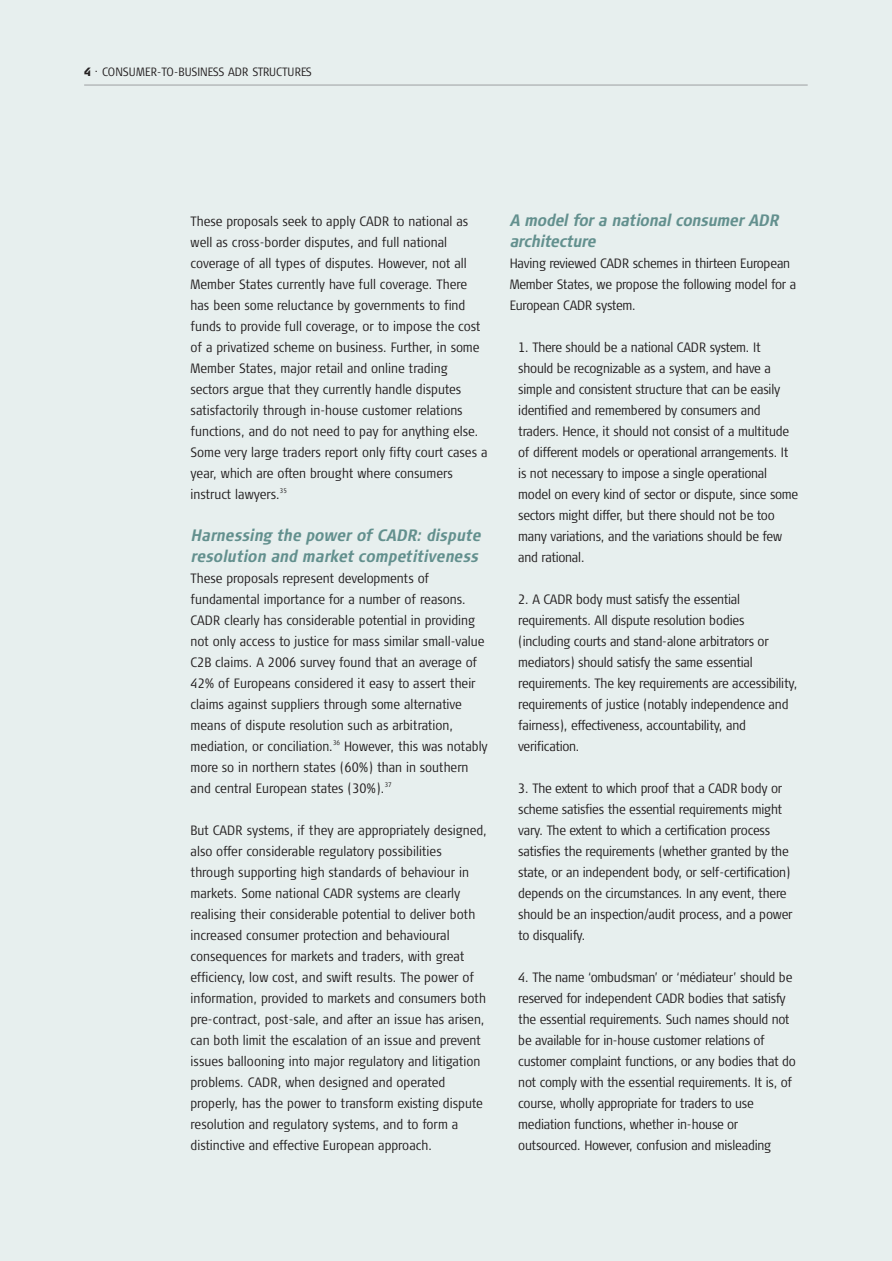
<style>
.page{position:relative;width:892px;height:1261px;background:#fff}
.page>*{position:absolute;margin:0;border:0;box-sizing:border-box;transform-origin:0 0}
.t1{font:italic 700 16.5px/21px "Signa Cond Column";letter-spacing:-.015em;color:#63908e}
.t2{font:300 13.5px/21px "Signa Cond Column";letter-spacing:-.015em;color:#231f20}
.t3{font:300 12px "Signa Cond Column";color:#231f20}
.t4{font:300 6.75px "Signa Cond Column";color:#231f20}
.s1{font-weight:900}
</style>
<div class="page">
<div style="left:0;top:0;width:891px;height:1260px;background:#e7efee"></div>
<hr style="left:84px;top:85px;width:723px;height:1px;background:#9d9fa1">
<p class="t3" style="left:84px;top:67px;width:229px"><span class="s1">4</span> . CONSUMER-TO-BUSINESS ADR STRUCTURES</p>
<p class="t2" style="left:190px;top:212px;width:298px">These proposals seek to apply CADR to national as well as cross-border disputes, and full national coverage of all types of disputes. However, not all Member States currently have full coverage. There has been some reluctance by governments to find funds to provide full coverage, or to impose the cost of a privatized scheme on business. Further, in some Member States, major retail and online trading sectors argue that they currently handle disputes satisfactorily through in-house customer relations functions, and do not need to pay for anything else.<br>Some very large traders report only fifty court cases a year, which are often brought where consumers instruct lawyers.</p>
<p class="t4" style="left:280px;top:487px;width:9px">35</p>
<p class="t1" style="left:190px;top:526px;width:291px">Harnessing the power of CADR: dispute resolution and market competitiveness</p>
<p class="t2" style="left:190px;top:569px;width:295px">These proposals represent developments of fundamental importance for a number of reasons.<br>CADR clearly has considerable potential in providing not only access to justice for mass similar small-value C2B claims. A 2006 survey found that an average of 42% of Europeans considered it easy to assert their claims against suppliers through some alternative means of dispute resolution such as arbitration, mediation, or conciliation.</p>
<p class="t4" style="left:333px;top:739px;width:9px">36</p>
<p class="t2" style="left:190px;top:737px;width:299px;text-indent:153px">However, this was notably more so in northern states (60%) than in southern and central European states (30%).</p>
<p class="t4" style="left:384px;top:781px;width:9px">37</p>
<p class="t2" style="left:190px;top:821px;width:298px">But CADR systems, if they are appropriately designed, also offer considerable regulatory possibilities through supporting high standards of behaviour in markets. Some national CADR systems are clearly realising their considerable potential to deliver both increased consumer protection and behavioural consequences for markets and traders, with great efficiency, low cost, and swift results. The power of information, provided to markets and consumers both pre-contract, post-sale, and after an issue has arisen, can both limit the escalation of an issue and prevent issues ballooning into major regulatory and litigation problems. CADR, when designed and operated properly, has the power to transform existing dispute resolution and regulatory systems, and to form a distinctive and effective European approach.</p>
<p class="t1" style="left:509px;top:211px;width:270px">A model for a national consumer ADR architecture</p>
<p class="t2" style="left:509px;top:254px;width:288px">Having reviewed CADR schemes in thirteen European<br>Member States, we propose the following model for a<br>European CADR system.</p>
<p class="t2" style="left:518px;top:338px;width:281px">1. There should be a national CADR system. It should be recognizable as a system, and have a simple and consistent structure that can be easily identified and remembered by consumers and traders. Hence, it should not consist of a multitude of different models or operational arrangements. It is not necessary to impose a single operational model on every kind of sector or dispute, since some sectors might differ, but there should not be too many variations, and the variations should be few and rational.</p>
<p class="t2" style="left:518px;top:590px;width:280px">2. A CADR body must satisfy the essential requirements. All dispute resolution bodies (including courts and stand-alone arbitrators or mediators) should satisfy the same essential requirements. The key requirements are accessibility, requirements of justice (notably independence and fairness), effectiveness, accountability, and verification.</p>
<p class="t2" style="left:518px;top:779px;width:276px">3. The extent to which proof that a CADR body or scheme satisfies the essential requirements might vary. The extent to which a certification process satisfies the requirements (whether granted by the state, or an independent body, or self-certification) depends on the circumstances. In any event, there should be an inspection/audit process, and a power to disqualify.</p>
<p class="t2" style="left:518px;top:968px;width:279px">4. The name ‘ombudsman’ or ‘médiateur’ should be reserved for independent CADR bodies that satisfy the essential requirements. Such names should not be available for in-house customer relations of customer complaint functions, or any bodies that do not comply with the essential requirements. It is, of course, wholly appropriate for traders to use mediation functions, whether in-house or outsourced. However, confusion and misleading</p>
</div>
